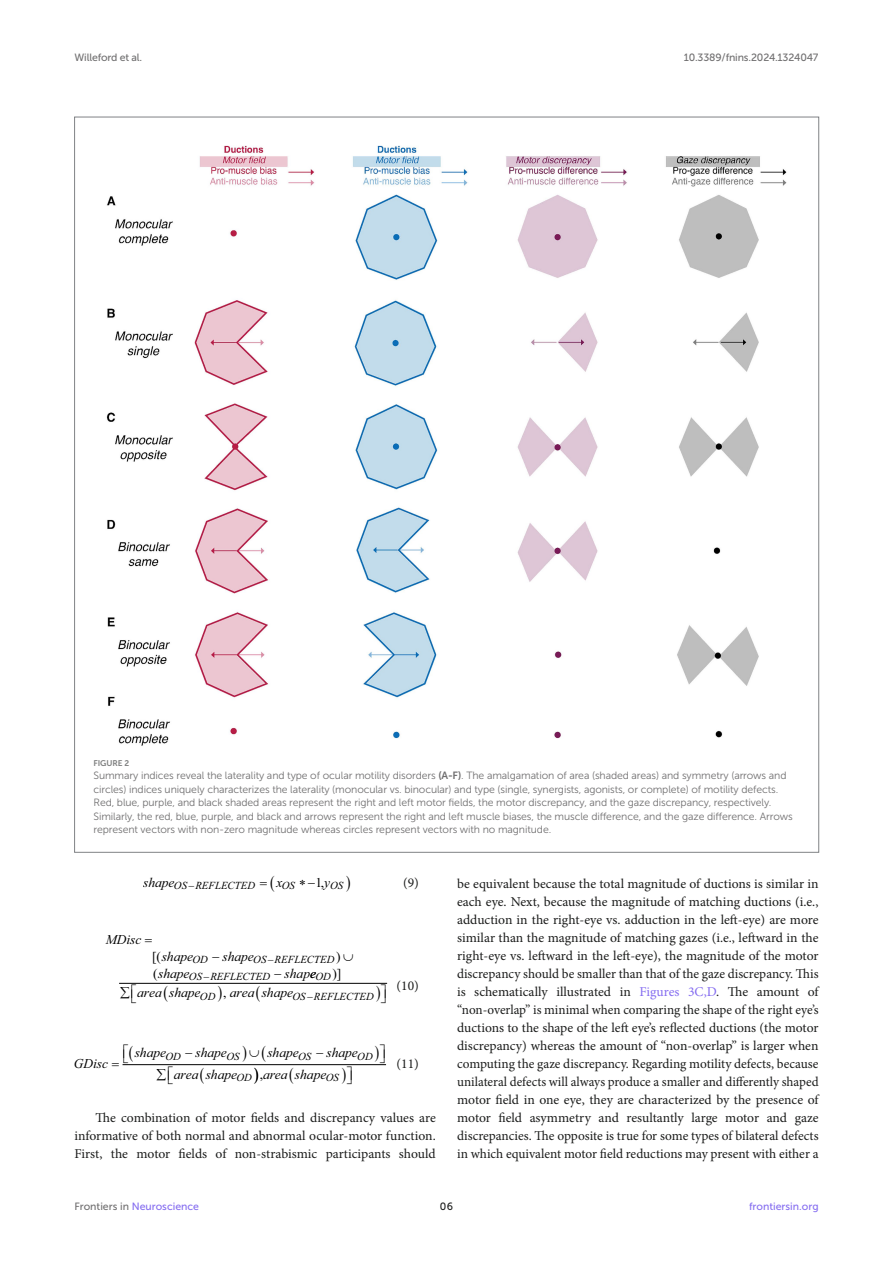
<style>
.page{position:relative;width:893px;height:1263px;background:#fff}
.page>*{position:absolute;margin:0;border:0;box-sizing:border-box;transform-origin:0 0}
.TEXT{font:13.5px/18px "Minion Pro";letter-spacing:-.005em;color:#1b1c1b;text-align:justify}
.spi-math-img{font:italic 13.5px "Times New Roman";color:#000}
.EQ{font:13.5px "Minion Pro";color:#1b1c1b}
.spi-math-img-2{font:13.5px "Times New Roman";color:#000}
.spi-math-img-3{font:italic 10.8px/17.2px "Times New Roman";color:#000}
.FIG_LEG{font:10.5px/13.5px "Museo Sans 300";letter-spacing:-.01em;color:#706f70}
.t1{font:10.5px "Museo Sans 500";letter-spacing:-.015em;color:#706f70}
.t2{font:10.5px "Museo Sans 500";color:#856df0}
.t3{font:10.5px "Museo Sans 500";color:#1b1c1b}
.FIG_HD{font:8.25px "Museo Sans 700";letter-spacing:-.01em;color:#7e7f7f}
.s1{font-family:"Museo Sans 700"}
.s2{font-style:normal}
.s3{color:#856df0}
.s4{color:#706f70}
</style>
<div class="page">
<hr style="left:119px;top:983px;width:268px;height:1px;background:#000">
<hr style="left:123px;top:1064px;width:263px;height:1px;background:#000">
<img style="left:106px;top:145px;width:681px;height:601px">
<svg style="left:122px;top:1064px;width:11px;height:2px"></svg>
<svg style="left:243px;top:1064px;width:23px;height:2px"></svg>
<p class="t1" style="left:74px;top:51px;width:69px">Willeford et al.</p>
<p class="t1" style="left:684px;top:51px;width:136px">10.3389/fnins.2024.1324047</p>
<p class="FIG_HD" style="left:94px;top:758px;width:37px">FIGURE 2</p>
<p class="FIG_LEG" style="left:94px;top:769px;width:701px">Summary indices reveal the laterality and type of ocular motility disorders <span class="s1">(A-F)</span>. The amalgamation of area (shaded areas) and symmetry (arrows and circles) indices uniquely characterizes the laterality (monocular vs. binocular) and type (single, synergists, agonists, or complete) of motility defects.<br>Red, blue, purple, and black shaded areas represent the right and left motor fields, the motor discrepancy, and the gaze discrepancy, respectively.<br>Similarly, the red, blue, purple, and black and arrows represent the right and left muscle biases, the muscle difference, and the gaze difference. Arrows represent vectors with non-zero magnitude whereas circles represent vectors with no magnitude.</p>
<p class="spi-math-img-2" style="left:308px;top:877px;width:37px">−1, <sub>S</sub></p>
<p class="EQ" style="left:403px;top:873px;width:17px">(9)</p>
<p class="spi-math-img-3" style="left:143px;top:877px;width:114px"><sup>shape</sup>OS−REFLECTED</p>
<p class="spi-math-img-3" style="left:282px;top:877px;width:25px">O ∗</p>
<p class="spi-math-img" style="left:276px;top:873px;width:7px">x</p>
<p class="spi-math-img" style="left:324px;top:873px;width:7px">y</p>
<p class="spi-math-img-3" style="left:290px;top:877px;width:7px">S</p>
<p class="spi-math-img-3" style="left:330px;top:877px;width:9px">O</p>
<p class="spi-math-img" style="left:106px;top:930px;width:37px">MDisc</p>
<p class="spi-math-img" style="left:74px;top:1054px;width:36px">GDisc</p>
<p class="spi-math-img-3" style="left:189px;top:951px;width:147px;text-indent:64px">OS REFLECTED<br>OS REFLECTED</p>
<p class="spi-math-img-2" style="left:336px;top:951px;width:19px">)∪</p>
<p class="spi-math-img" style="left:137px;top:984px;width:65px">area shape</p>
<p class="spi-math-img" style="left:223px;top:984px;width:72px"><span class="s2">,</span> area shape</p>
<p class="spi-math-img" style="left:152px;top:947px;width:42px"><span class="s2">[(</span>shape</p>
<p class="spi-math-img" style="left:212px;top:947px;width:43px">− shape</p>
<p class="spi-math-img" style="left:153px;top:964px;width:38px"><span class="s2">(</span>shape</p>
<p class="spi-math-img" style="left:274px;top:964px;width:43px">− shape</p>
<p class="spi-math-img-3" style="left:193px;top:951px;width:17px">OD</p>
<p class="spi-math-img-2" style="left:333px;top:969px;width:10px">)]</p>
<p class="spi-math-img-3" style="left:315px;top:968px;width:17px">OD</p>
<p class="spi-math-img-3" style="left:200px;top:987px;width:17px">OD</p>
<p class="spi-math-img-3" style="left:293px;top:987px;width:83px">OS REFLECTED</p>
<p class="spi-math-img" style="left:135px;top:1043px;width:33px">shape</p>
<p class="spi-math-img" style="left:185px;top:1043px;width:43px">− shape</p>
<p class="spi-math-img" style="left:267px;top:1043px;width:33px">shape</p>
<p class="spi-math-img" style="left:316px;top:1043px;width:43px">− shape</p>
<p class="spi-math-img" style="left:174px;top:1065px;width:65px">area shape</p>
<p class="spi-math-img-3" style="left:166px;top:1047px;width:17px">OD</p>
<p class="spi-math-img-3" style="left:226px;top:1047px;width:15px">OS</p>
<p class="spi-math-img-3" style="left:298px;top:1047px;width:15px">OS</p>
<p class="spi-math-img-3" style="left:357px;top:1047px;width:17px">OD</p>
<p class="spi-math-img-3" style="left:237px;top:1069px;width:17px">OD</p>
<p class="spi-math-img" style="left:260px;top:1065px;width:81px"><span class="s2">,</span>area shape<sub>OS</sub></p>
<p class="EQ" style="left:397px;top:977px;width:24px">(10)</p>
<p class="EQ" style="left:397px;top:1055px;width:24px">(11)</p>
<p class="TEXT" style="left:74px;top:1109px;width:363px;text-indent:21px">The combination of motor fields and discrepancy values are informative of both normal and abnormal ocular-motor function.<br>First, the motor fields of non-strabismic participants should</p>
<p class="TEXT" style="left:457px;top:875px;width:363px">be equivalent because the total magnitude of ductions is similar in each eye. Next, because the magnitude of matching ductions (i.e., adduction in the right-eye vs. adduction in the left-eye) are more similar than the magnitude of matching gazes (i.e., leftward in the right-eye vs. leftward in the left-eye), the magnitude of the motor discrepancy should be smaller than that of the gaze discrepancy. This is schematically illustrated in <span class="s3">Figures 3C,D</span>. The amount of “non-overlap” is minimal when comparing the shape of the right eye’s ductions to the shape of the left eye’s reflected ductions (the motor discrepancy) whereas the amount of “non-overlap” is larger when computing the gaze discrepancy. Regarding motility defects, because unilateral defects will always produce a smaller and differently shaped motor field in one eye, they are characterized by the presence of motor field asymmetry and resultantly large motor and gaze discrepancies. The opposite is true for some types of bilateral defects in which equivalent motor field reductions may present with either a</p>
<p class="t2" style="left:74px;top:1200px;width:126px"><span class="s4">Frontiers in</span> Neuroscience</p>
<p class="t3" style="left:440px;top:1200px;width:15px">06</p>
<p class="t2" style="left:749px;top:1200px;width:71px">frontiersin.org</p>
</div>
